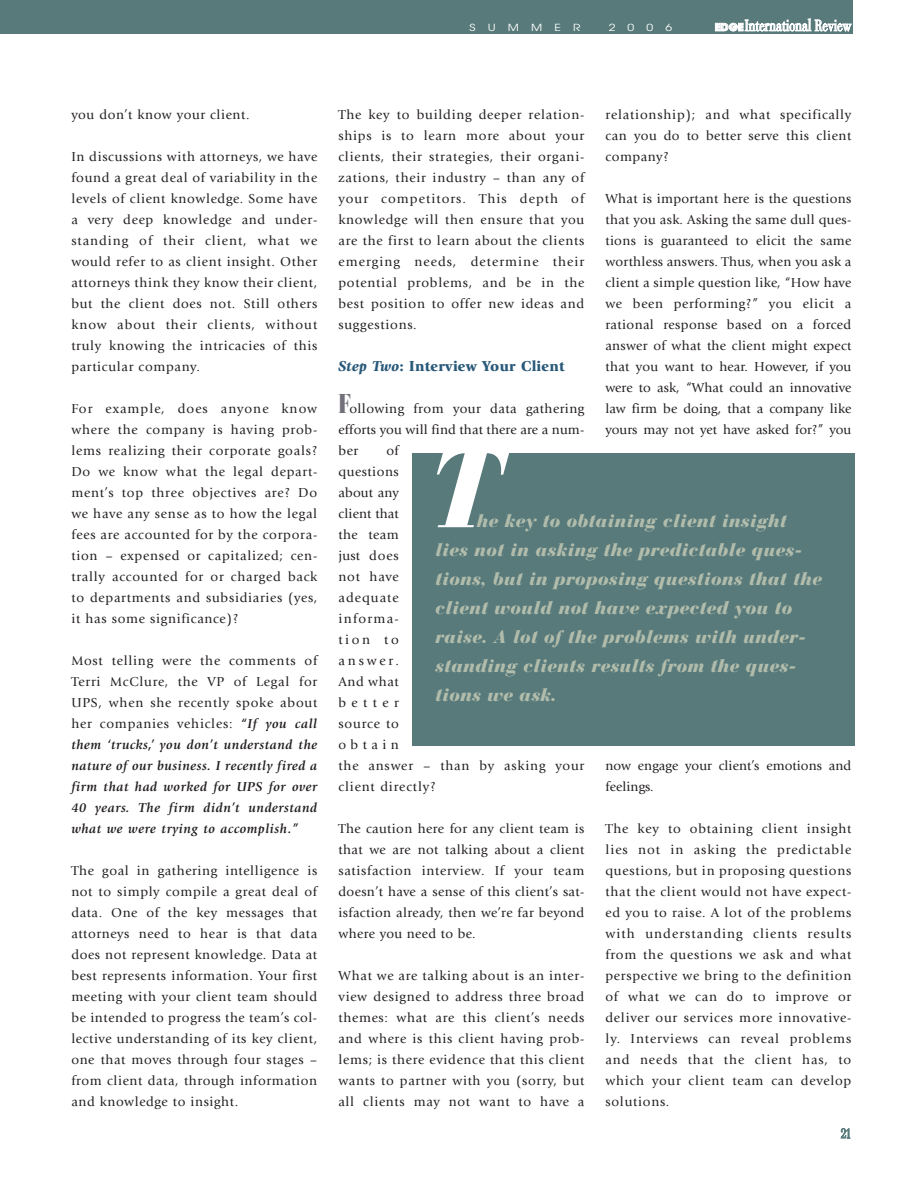
<style>
.page{position:relative;width:918px;height:1188px;background:#fff}
.page>*{position:absolute;margin:0;border:0;box-sizing:border-box;transform-origin:0 0}
.t1{font:italic 900 108px "Bauer Bodoni";color:#fff}
.t2{font:italic 900 18px/29px "Bauer Bodoni";color:#b1bcab}
.t3{font:16.35px "Bauer Bodoni";letter-spacing:-.01em;color:#fff;scale:.75 1}
.t4{font:900 15px "Giovanni";letter-spacing:.015em;color:#295979}
.t5{font:13.5px/21px "Giovanni";letter-spacing:.045em;color:#231f20;text-align:justify}
.t6{font:italic 700 13.5px/21px "Giovanni";letter-spacing:.045em;color:#231f20;text-align:justify}
.t7{font:13.5px/21px "Giovanni";letter-spacing:.005em;color:#231f20}
.t8{font:13.5px "Bauer Bodoni";color:#587a7b;scale:.75 1}
.t9{font:9.75px "Avant Garde";letter-spacing:.995em;color:#fff;scale:1.25 1}
.s1{font-family:"Avant Garde";font-weight:700;font-size:10.2px}
.s2{font-size:15.45px}
.s3{font-weight:400;font-style:normal}
.s4{font-style:italic}
.s5{font-family:"Bauer Bodoni";font-weight:900;font-stretch:condensed;font-size:27px;color:#74707b}
</style>
<div class="page">
<div style="left:0;top:0;width:853px;height:33px;background:#587a7b"></div>
<div style="left:412px;top:453px;width:443px;height:293px;background:#587a7b"></div>
<p class="t9" style="left:470px;top:24px;width:90px">SUMMER</p>
<p class="t9" style="left:609px;top:24px;width:52px">2006</p>
<p class="t3" style="left:715px;top:19px;width:184px"><span class="s1">EDGE</span><span class="s2">I</span>nternational <span class="s2">R</span>eview</p>
<p class="t5" style="left:71px;top:105px;width:180px">you don’t know your client.</p>
<p class="t5" style="left:71px;top:147px;width:247px">In discussions with attorneys, we have found a great deal of variability in the levels of client knowledge. Some have a very deep knowledge and under&shy;standing of their client, what we would refer to as client insight. Other attorneys think they know their client, but the client does not. Still others know about their clients, without truly knowing the intricacies of this particular company.</p>
<p class="t5" style="left:71px;top:399px;width:247px">For example, does anyone know where the company is having prob&shy;lems realizing their corporate goals?<br>Do we know what the legal depart&shy;ment’s top three objectives are? Do we have any sense as to how the legal fees are accounted for by the corpora&shy;tion – expensed or capitalized; cen&shy;trally accounted for or charged back to departments and subsidiaries (yes, it has some significance)?</p>
<p class="t6" style="left:71px;top:651px;width:247px"><span class="s3">Most telling were the comments of Terri McClure, the VP of Legal for UPS, when she recently spoke about her companies vehicles:</span> “If you call them ‘trucks,’ you don’t understand the nature of our business. I recently fired a firm that had worked for UPS for over 40 years. The firm didn’t understand what we were trying to accomplish.”</p>
<p class="t5" style="left:71px;top:861px;width:247px">The goal in gathering intelligence is not to simply compile a great deal of data. One of the key messages that attorneys need to hear is that data does not represent knowledge. Data at best represents information. Your first meeting with your client team should be intended to progress the team’s col&shy;lective understanding of its key client, one that moves through four stages – from client data, through information and knowledge to insight.</p>
<p class="t5" style="left:605px;top:105px;width:247px">relationship); and what specifically can you do to better serve this client company?</p>
<p class="t5" style="left:605px;top:189px;width:247px">What is important here is the questions that you ask. Asking the same dull ques&shy;tions is guaranteed to elicit the same worthless answers. Thus, when you ask a client a simple question like, “How have we been performing?” you elicit a rational response based on a forced answer of what the client might expect that you want to hear. However, if you were to ask, “What could an innovative law firm be doing, that a company like yours may not yet have asked for?” you</p>
<p class="t5" style="left:338px;top:105px;width:247px">The key to building deeper relation&shy;ships is to learn more about your clients, their strategies, their organi&shy;zations, their industry – than any of your competitors. This depth of knowledge will then ensure that you are the first to learn about the clients emerging needs, determine their potential problems, and be in the best position to offer new ideas and suggestions.</p>
<p class="t4" style="left:338px;top:360px;width:228px"><span class="s4">Step Two</span>: Interview Your Client</p>
<p class="t5" style="left:338px;top:399px;width:247px"><span class="s5">F</span>ollowing from your data gathering efforts you will find that there are a num&shy;ber</p>
<p class="t5" style="left:338px;top:441px;width:247px;text-align:left;text-indent:48px">of<br>questions<br>about any<br>client that<br>the team<br>just does<br>not have<br>adequate<br>informa-<br>tion to<br>answer.<br>And what<br>better<br>source to<br>obtain<br>the answer – than by asking your client directly?</p>
<p class="t5" style="left:338px;top:819px;width:247px">The caution here for any client team is that we are not talking about a client satisfaction interview. If your team doesn’t have a sense of this client’s sat&shy;isfaction already, then we’re far beyond where you need to be.</p>
<p class="t5" style="left:338px;top:966px;width:247px">What we are talking about is an inter&shy;view designed to address three broad themes: what are this client’s needs and where is this client having prob&shy;lems; is there evidence that this client wants to partner with you (sorry, but all clients may not want to have a</p>
<h1 class="t1" style="left:427px;top:448px;width:74px">T</h1>
<p class="t2" style="left:435px;top:508px;width:388px;text-indent:41px">he key to obtaining client insight lies not in asking the predictable ques&shy;tions, but in proposing questions that the client would not have expected you to raise. A lot of the problems with under&shy;standing clients results from the ques&shy;tions we ask.</p>
<p class="t7" style="left:605px;top:756px;width:247px">now engage your client’s emotions and feelings.</p>
<p class="t5" style="left:605px;top:819px;width:247px">The key to obtaining client insight lies not in asking the predictable questions, but in proposing questions that the client would not have expect&shy;ed you to raise. A lot of the problems with understanding clients results from the questions we ask and what perspective we bring to the definition of what we can do to improve or deliver our services more innovative&shy;ly. Interviews can reveal problems and needs that the client has, to which your client team can develop solutions.</p>
<p class="t8" style="left:841px;top:1128px;width:15px">21</p>
</div>
